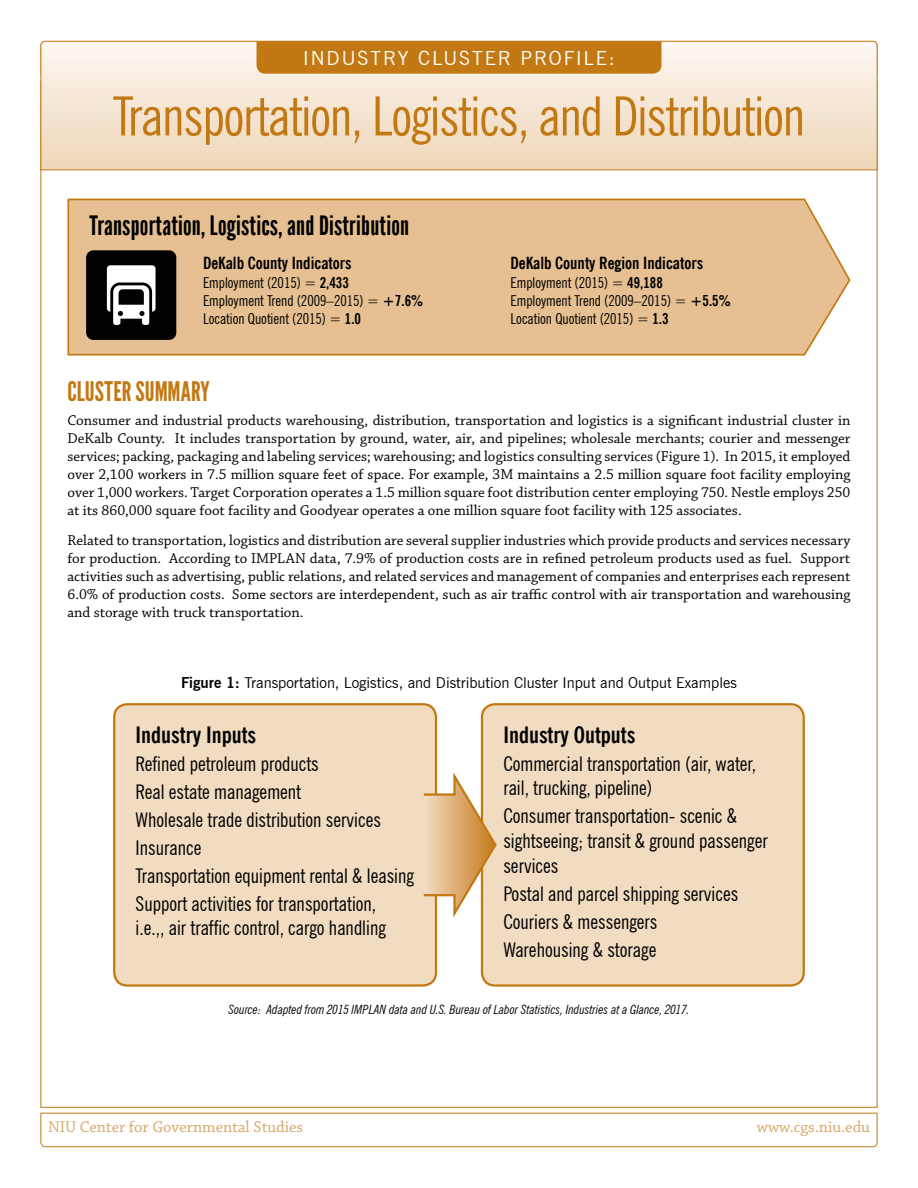
<style>
.page{position:relative;width:918px;height:1188px;background:#fff}
.page>*{position:absolute;margin:0;border:0;box-sizing:border-box;transform-origin:0 0}
.t1{font:condensed 54px "News Gothic BT";letter-spacing:-.02em;color:#c27913}
.t2{font:27px "League Gothic";color:#c27913}
.t3{font:26.7px "League Gothic Extended";letter-spacing:.01em;color:#000}
.t4{font:700 condensed 22.5px "News Gothic BT";color:#000}
.t5{font:condensed 20.25px/28px "News Gothic BT";color:#000}
.t6{font:19.5px "News Gothic BT";letter-spacing:.1em;color:#fff}
.t7{font:700 19.5px "News Gothic BT";letter-spacing:.1em;color:#fff}
.t8{font:700 condensed 16.65px "News Gothic BT";color:#000}
.t9{font:16.5px "Chaparral Pro";color:#daa668}
.t10{font:15px/18px "Chaparral Pro";color:#000;text-align:justify}
.t11{font:condensed 15px/18.3px "News Gothic BT";color:#000}
.t12{font:15px "News Gothic BT";color:#000}
.t13{font:italic condensed 12.75px "News Gothic BT";color:#000}
.s1{font-weight:700}
</style>
<div class="page">
<svg style="left:40px;top:1112px;width:838px;height:35px"></svg>
<svg style="left:40px;top:40px;width:838px;height:131px;background:#f3e0cb"></svg>
<svg style="left:40px;top:41px;width:838px;height:34px"></svg>
<svg style="left:67px;top:198px;width:784px;height:158px;background:#dbb88d"></svg>
<div style="left:114px;top:704px;width:322px;height:282px;background:#f1dbc1;border-radius:13px"></div>
<div style="left:113px;top:703px;width:324px;height:284px;border:2px solid #c27913;border-radius:13px"></div>
<div style="left:482px;top:704px;width:322px;height:282px;background:#f1dbc1;border-radius:13px"></div>
<div style="left:481px;top:703px;width:324px;height:284px;border:2px solid #c27913;border-radius:13px"></div>
<svg style="left:423px;top:768px;width:74px;height:154px"></svg>
<h3 class="t6" style="left:307px;top:46px;width:305px">INDUSTRY CLUSTER PROFILE</h3>
<h3 class="t6" style="left:303px;top:46px;width:313px">INDUSTRY CLUSTER PROFILE:</h3>
<h3 class="t7" style="left:299px;top:53px;width:322px">INDUSTRY CLUSTER PROFILE:</h3>
<h1 class="t1" style="left:113px;top:84px;width:694px">Transportation, Logistics, and Distribution</h1>
<h3 class="t3" style="left:89px;top:210px;width:321px">Transportation, Logistics, and Distribution</h3>
<p class="t8" style="left:203px;top:253px;width:150px">DeKalb County Indicators</p>
<p class="t11" style="left:203px;top:273px;width:222px">Employment (2015) = <span class="s1">2,433<br></span>Employment Trend (2009–2015) = <span class="s1">+7.6%<br></span>Location Quotient (2015) = <span class="s1">1.0</span></p>
<p class="t8" style="left:511px;top:253px;width:194px">DeKalb County Region Indicators</p>
<p class="t11" style="left:511px;top:273px;width:222px">Employment (2015) = <span class="s1">49,188<br></span>Employment Trend (2009–2015) = <span class="s1">+5.5%<br></span>Location Quotient (2015) = <span class="s1">1.3</span></p>
<h2 class="t2" style="left:68px;top:375px;width:144px">CLUSTER SUMMARY</h2>
<p class="t10" style="left:68px;top:411px;width:785px">Consumer and industrial products warehousing, distribution, transportation and logistics is a significant industrial cluster in DeKalb County. It includes transportation by ground, water, air, and pipelines; wholesale merchants; courier and messenger services; packing, packaging and labeling services; warehousing; and logistics consulting services (Figure 1). In 2015, it employed over 2,100 workers in 7.5 million square feet of space. For example, 3M maintains a 2.5 million square foot facility employing over 1,000 workers. Target Corporation operates a 1.5 million square foot distribution center employing 750. Nestle employs 250 at its 860,000 square foot facility and Goodyear operates a one million square foot facility with 125 associates.</p>
<p class="t10" style="left:68px;top:531px;width:785px">Related to transportation, logistics and distribution are several supplier industries which provide products and services necessary for production. According to IMPLAN data, 7.9% of production costs are in refined petroleum products used as fuel. Support activities such as advertising, public relations, and related services and management of companies and enterprises each represent 6.0% of production costs. Some sectors are interdependent, such as air traffic control with air transportation and warehousing and storage with truck transportation.</p>
<p class="t12" style="left:181px;top:674px;width:557px"><span class="s1">Figure 1:</span> Transportation, Logistics, and Distribution Cluster Input and Output Examples</p>
<h3 class="t4" style="left:136px;top:721px;width:122px">Industry Inputs</h3>
<h3 class="t5" style="left:136px;top:749px;width:280px">Refined petroleum products<br>Real estate management<br>Wholesale trade distribution services<br>Insurance<br>Transportation equipment rental &amp; leasing<br>Support activities for transportation,</h3>
<h3 class="t5" style="left:136px;top:914px;width:252px">i.e.,, air traffic control, cargo handling</h3>
<h3 class="t4" style="left:503px;top:721px;width:133px">Industry Outputs</h3>
<h3 class="t5" style="left:503px;top:751px;width:254px;line-height:24.8px">Commercial transportation (air, water, rail, trucking, pipeline)</h3>
<h3 class="t5" style="left:503px;top:804px;width:266px;line-height:24.8px">Consumer transportation- scenic &amp; sightseeing; transit &amp; ground passenger services</h3>
<h3 class="t5" style="left:503px;top:880px;width:237px">Postal and parcel shipping services<br>Couriers &amp; messengers<br>Warehousing &amp; storage</h3>
<p class="t13" style="left:229px;top:1001px;width:462px">Source: Adapted from 2015 IMPLAN data and U.S. Bureau of Labor Statistics, Industries at a Glance, 2017.</p>
<p class="t9" style="left:48px;top:1118px;width:257px">NIU Center for Governmental Studies</p>
<p class="t9" style="left:757px;top:1118px;width:115px">www.cgs.niu.edu</p>
</div>
